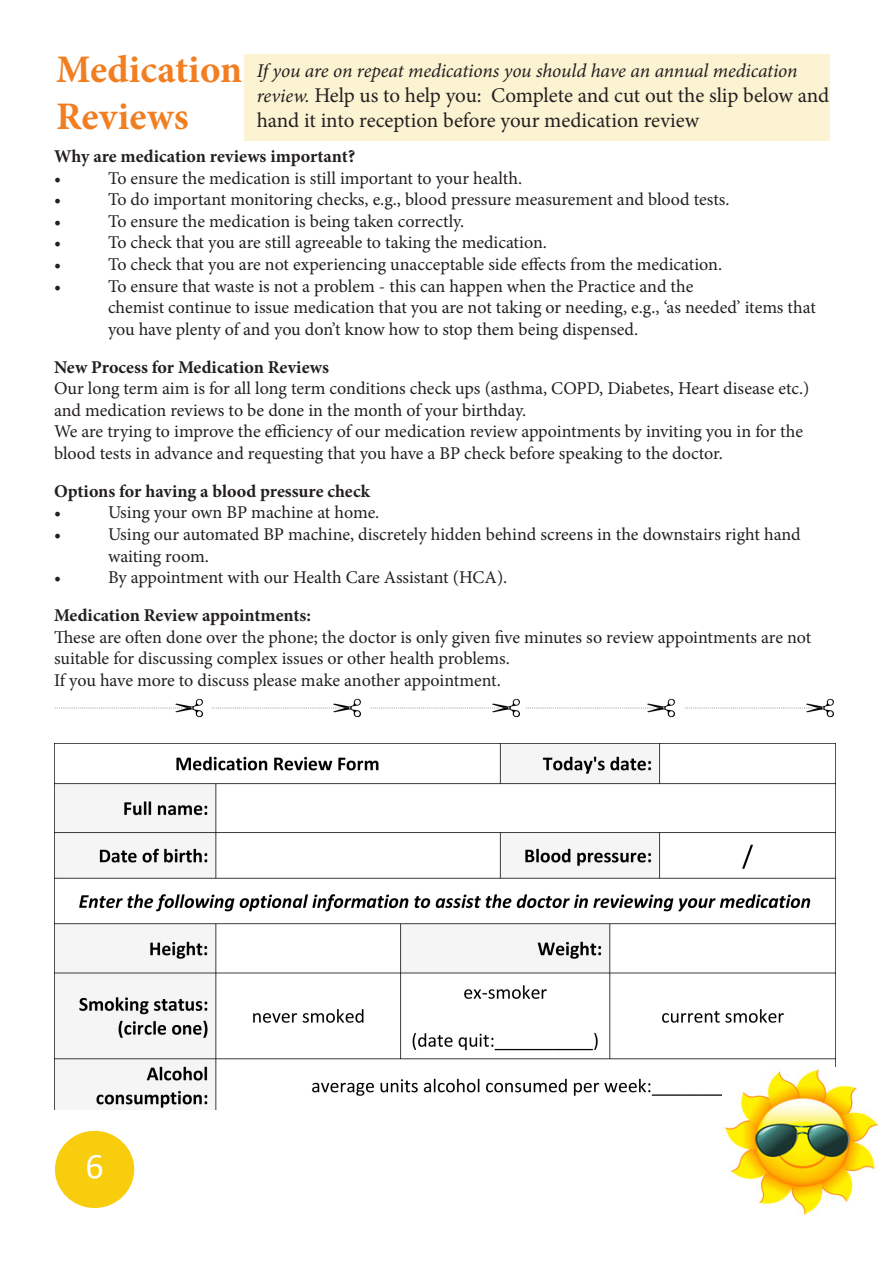
<style>
.page{position:relative;width:893px;height:1263px;background:#fff}
.page>*{position:absolute;margin:0;border:0;box-sizing:border-box;transform-origin:0 0}
.t1{font:700 39px "Minion Pro";letter-spacing:.005em;color:#f27e22}
.t2{font:36px "Calibri";color:#fff}
.t3{font:21px/25.2px "Minion Pro";letter-spacing:-.005em;color:#231f20}
.t4{font:italic 19.5px "Minion Pro";letter-spacing:-.01em;color:#231f20}
.t5{font:18px/21.6px "Minion Pro";letter-spacing:-.005em;color:#231f20}
.t6{font:700 18px "Minion Pro";color:#231f20}
.s1{font-style:italic;font-size:19.5px}
</style>
<div class="page">
<div style="left:55px;top:1131px;width:79px;height:77px;background:#f7cd0e;border-radius:50%"></div>
<img style="left:55px;top:743px;width:781px;height:366px">
<div style="left:244px;top:54px;width:585px;height:86px;background:#fcf3d2"></div>
<img style="left:684px;top:698px;width:150px;height:20px">
<img style="left:526px;top:698px;width:149px;height:20px">
<img style="left:370px;top:698px;width:150px;height:20px">
<img style="left:212px;top:698px;width:149px;height:20px">
<img style="left:54px;top:698px;width:149px;height:20px">
<img style="left:723px;top:1067px;width:156px;height:148px">
<p class="t1" style="left:56px;top:42px;width:188px">Medication</p>
<p class="t1" style="left:56px;top:89px;width:134px">Reviews</p>
<p class="t4" style="left:257px;top:57px;width:542px">If you are on repeat medications you should have an annual medication</p>
<p class="t3" style="left:257px;top:83px;width:574px"><span class="s1">review.</span> Help us to help you: Complete and cut out the slip below and hand it into reception before your medication review</p>
<p class="t6" style="left:54px;top:143px;width:303px">Why are medication reviews important?</p>
<p class="t5" style="left:54px;top:167px;width:9px">•</p>
<p class="t5" style="left:108px;top:167px;width:416px">To ensure the medication is still important to your health.</p>
<p class="t5" style="left:54px;top:189px;width:9px">•</p>
<p class="t5" style="left:108px;top:189px;width:623px">To do important monitoring checks, e.g., blood pressure measurement and blood tests.</p>
<p class="t5" style="left:54px;top:210px;width:9px">•</p>
<p class="t5" style="left:108px;top:210px;width:358px">To ensure the medication is being taken correctly.</p>
<p class="t5" style="left:54px;top:232px;width:9px">•</p>
<p class="t5" style="left:108px;top:232px;width:440px">To check that you are still agreeable to taking the medication.</p>
<p class="t5" style="left:54px;top:253px;width:9px">•</p>
<p class="t5" style="left:108px;top:253px;width:616px">To check that you are not experiencing unacceptable side effects from the medication.</p>
<p class="t5" style="left:54px;top:275px;width:9px">•</p>
<p class="t5" style="left:108px;top:275px;width:709px">To ensure that waste is not a problem - this can happen when the Practice and the<br>chemist continue to issue medication that you are not taking or needing, e.g., ‘as needed’ items that you have plenty of and you don’t know how to stop them being dispensed.</p>
<p class="t6" style="left:54px;top:354px;width:276px">New Process for Medication Reviews</p>
<p class="t5" style="left:54px;top:378px;width:757px">Our long term aim is for all long term conditions check ups (asthma, COPD, Diabetes, Heart disease etc.) and medication reviews to be done in the month of your birthday.</p>
<p class="t5" style="left:54px;top:421px;width:750px">We are trying to improve the efficiency of our medication review appointments by inviting you in for the blood tests in advance and requesting that you have a BP check before speaking to the doctor.</p>
<p class="t6" style="left:54px;top:478px;width:317px">Options for having a blood pressure check</p>
<p class="t5" style="left:54px;top:502px;width:9px">•</p>
<p class="t5" style="left:108px;top:502px;width:273px">Using your own BP machine at home.</p>
<p class="t5" style="left:54px;top:523px;width:9px">•</p>
<p class="t5" style="left:108px;top:523px;width:694px">Using our automated BP machine, discretely hidden behind screens in the downstairs right hand waiting room.</p>
<p class="t5" style="left:54px;top:567px;width:9px">•</p>
<p class="t5" style="left:108px;top:567px;width:401px">By appointment with our Health Care Assistant (HCA).</p>
<p class="t6" style="left:54px;top:602px;width:259px">Medication Review appointments:</p>
<p class="t5" style="left:54px;top:626px;width:759px">These are often done over the phone; the doctor is only given five minutes so review appointments are not suitable for discussing complex issues or other health problems.</p>
<p class="t5" style="left:54px;top:669px;width:448px">If you have more to discuss please make another appointment.</p>
<h2 class="t2" style="left:85px;top:1143px;width:20px">6</h2>
</div>
